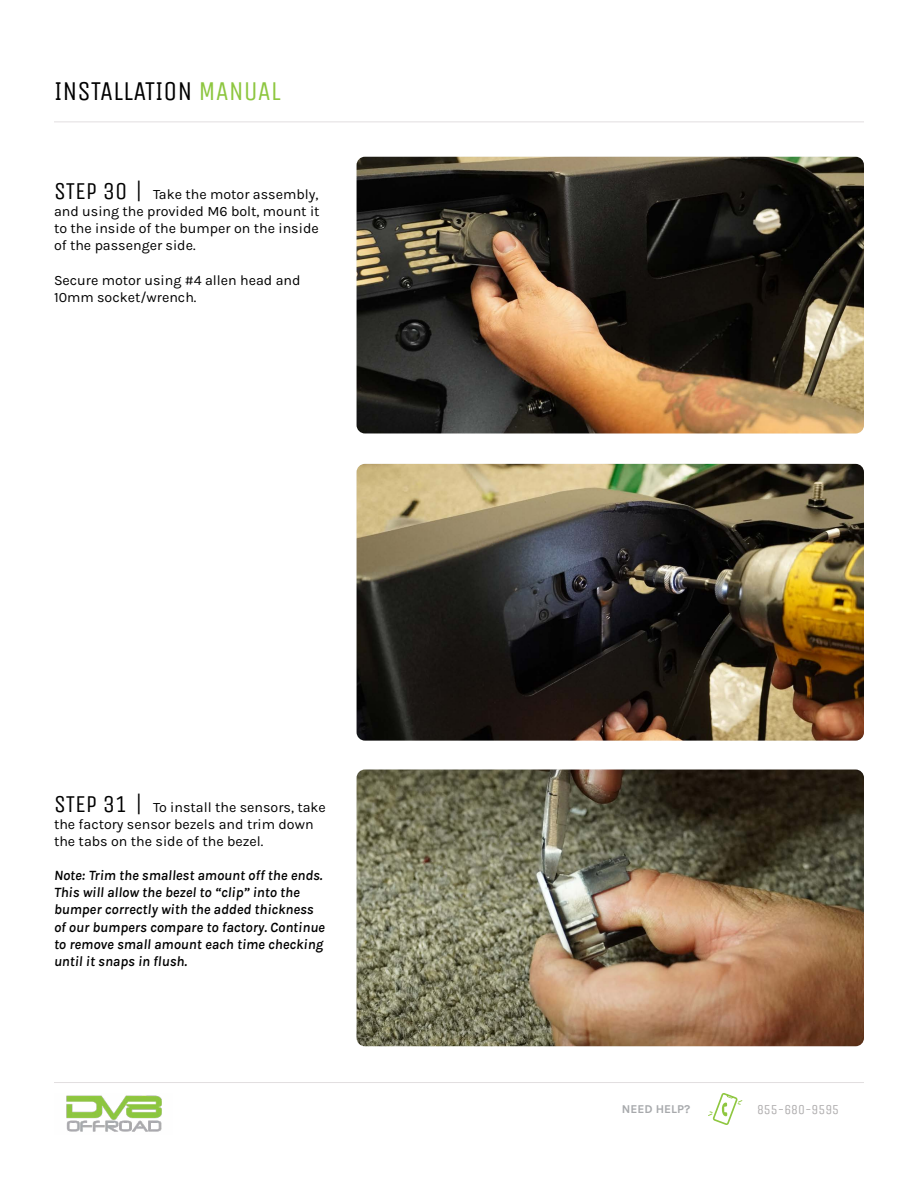
<style>
.page{position:relative;width:918px;height:1188px;background:#fff}
.page>*{position:absolute;margin:0;border:0;box-sizing:border-box;transform-origin:0 0}
.t1{font:27px "Unica One";color:#000}
.t2{font:14.25px/17.1px "Karla";color:#000}
.t3{font:italic 14.25px/17.1px "Karla";color:#000}
.t4{font:13.5px "Unica One";color:#afadae}
.t5{font:12px "Karla";color:#a7a9ac}
.s1{color:#8dc63f}
.s2{font-family:"Unica One";font-size:24px}
</style>
<div class="page">
<img style="left:357px;top:464px;width:507px;height:277px">
<img style="left:357px;top:770px;width:507px;height:276px">
<img style="left:357px;top:157px;width:507px;height:276px">
<hr style="left:54px;top:122px;width:810px;height:1px;background:#e2dfe0">
<svg style="left:708px;top:1093px;width:34px;height:32px"></svg>
<hr style="left:54px;top:1082px;width:810px;height:1px;background:#e2dfe0">
<img style="left:66px;top:1095px;width:96px;height:37px">
<h1 class="t1" style="left:54px;top:72px;width:228px">INSTALLATION <span class="s1">MANUAL</span></h1>
<p class="t2" style="left:54px;top:185px;width:267px;text-align:justify"><span class="s2">STEP 30 |</span> Take the motor assembly, and using the provided M6 bolt, mount it to the inside of the bumper on the inside of the passenger side.</p>
<p class="t2" style="left:54px;top:271px;width:248px">Secure motor using #4 allen head and<br>10mm socket/wrench.</p>
<p class="t2" style="left:54px;top:798px;width:273px"><span class="s2">STEP 31 |</span> To install the sensors, take the factory sensor bezels and trim down the tabs on the side of the bezel.</p>
<p class="t3" style="left:54px;top:867px;width:273px">Note: Trim the smallest amount off the ends.<br>This will allow the bezel to “clip” into the bumper correctly with the added thickness of our bumpers compare to factory. Continue to remove small amount each time checking until it snaps in flush.</p>
<p class="t5" style="left:622px;top:1101px;width:70px">NEED HELP?</p>
<p class="t4" style="left:757px;top:1100px;width:84px">855-680-9595</p>
</div>
